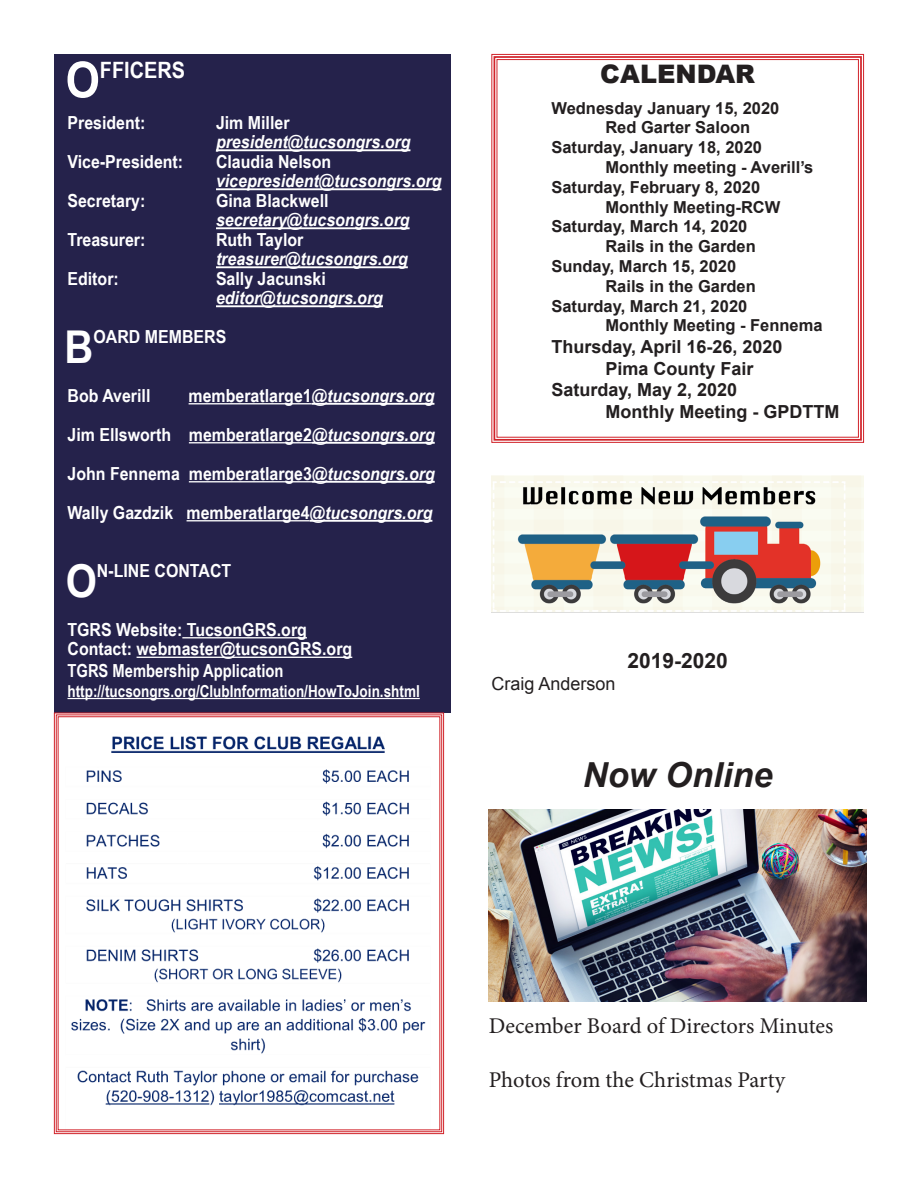
<style>
.page{position:relative;width:918px;height:1188px;background:#fff}
.page>*{position:absolute;margin:0;border:0;box-sizing:border-box;transform-origin:0 0}
.t1{font:700 45.3px "Arial Narrow";color:#fff;scale:1.08 1}
.t2{font:italic 700 34.5px "Arial";color:#231f20}
.t3{font:900 25.5px "Arial";color:#231f20}
.t4{font:22.5px "Minion Pro";letter-spacing:-.005em;color:#231f20}
.t5{font:700 22.5px "Arial Narrow";color:#fff;scale:1.08 1}
.t6{font:700 21px "Arial";color:#231f20}
.t7{font:700 18px "Arial Narrow";color:#fff;scale:1.08 1}
.t8{font:italic 700 18px "Arial Narrow";color:#fff;scale:1.08 1}
.t9{font:700 18px "Arial";color:#231f20}
.t10{font:700 18px "Arial Narrow";color:#fff}
.t11{font:18px "Arial";color:#231f20}
.t12{font:700 16.5px "Arial";color:#231f20}
.t13{font:700 16.5px "Arial Narrow";color:#fff}
.s1{font-size:49.8px}
.s2{font-style:italic}
</style>
<div class="page">
<div style="left:54px;top:54px;width:396px;height:659px;background:#25224b"></div>
<hr style="left:216px;top:149px;width:194px;height:2px;background:#fff">
<hr style="left:216px;top:188px;width:225px;height:2px;background:#fff">
<hr style="left:216px;top:227px;width:194px;height:2px;background:#fff">
<hr style="left:216px;top:266px;width:192px;height:2px;background:#fff">
<hr style="left:216px;top:305px;width:167px;height:2px;background:#fff">
<hr style="left:189px;top:403px;width:123px;height:1px;background:#fff">
<hr style="left:312px;top:403px;width:122px;height:2px;background:#fff">
<hr style="left:189px;top:442px;width:123px;height:1px;background:#fff">
<hr style="left:312px;top:442px;width:123px;height:2px;background:#fff">
<hr style="left:189px;top:481px;width:123px;height:1px;background:#fff">
<hr style="left:312px;top:481px;width:123px;height:2px;background:#fff">
<hr style="left:187px;top:520px;width:123px;height:1px;background:#fff">
<hr style="left:310px;top:520px;width:122px;height:2px;background:#fff">
<hr style="left:182px;top:637px;width:125px;height:1px;background:#fff">
<hr style="left:137px;top:657px;width:215px;height:1px;background:#fff">
<hr style="left:68px;top:698px;width:352px;height:1px;background:#fff">
<svg style="left:54px;top:712px;width:390px;height:422px"></svg>
<svg style="left:491px;top:54px;width:373px;height:389px"></svg>
<div style="left:494px;top:56px;width:368px;height:385px;border:2px solid #d1232a"></div>
<div style="left:497px;top:59px;width:362px;height:379px;border:1px solid #d1232a"></div>
<img style="left:491px;top:475px;width:373px;height:138px">
<img style="left:489px;top:809px;width:378px;height:192px">
<p class="t5" style="left:66px;top:53px;width:112px"><span class="s1">O</span>FFICERS</p>
<p class="t7" style="left:68px;top:109px;width:74px">President:</p>
<p class="t7" style="left:216px;top:109px;width:70px">Jim Miller</p>
<p class="t8" style="left:216px;top:128px;width:182px">president@tucsongrs.org</p>
<p class="t7" style="left:68px;top:148px;width:109px">Vice-President:</p>
<p class="t7" style="left:216px;top:148px;width:108px">Claudia Nelson</p>
<p class="t8" style="left:216px;top:167px;width:210px">vicepresident@tucsongrs.org</p>
<p class="t7" style="left:68px;top:187px;width:74px">Secretary:</p>
<p class="t7" style="left:216px;top:187px;width:106px">Gina Blackwell</p>
<p class="t8" style="left:216px;top:206px;width:181px">secretary@tucsongrs.org</p>
<p class="t7" style="left:68px;top:226px;width:74px">Treasurer:</p>
<p class="t7" style="left:216px;top:226px;width:82px">Ruth Taylor</p>
<p class="t8" style="left:216px;top:245px;width:179px">treasurer@tucsongrs.org</p>
<p class="t7" style="left:68px;top:265px;width:49px">Editor:</p>
<p class="t7" style="left:216px;top:265px;width:103px">Sally Jacunski</p>
<p class="t8" style="left:216px;top:284px;width:156px">editor@tucsongrs.org</p>
<p class="t1" style="left:65px;top:313px;width:28px">B</p>
<p class="t7" style="left:94px;top:323px;width:124px">OARD MEMBERS</p>
<p class="t7" style="left:68px;top:382px;width:78px">Bob Averill</p>
<p class="t7" style="left:189px;top:382px;width:229px">memberatlarge1<span class="s2">@tucsongrs.org</span></p>
<p class="t7" style="left:68px;top:421px;width:342px">Jim Ellsworth memberatlarge2<span class="s2">@tucsongrs.org</span></p>
<p class="t7" style="left:68px;top:460px;width:342px">John Fennema memberatlarge3<span class="s2">@tucsongrs.org</span></p>
<p class="t7" style="left:68px;top:499px;width:339px">Wally Gazdzik memberatlarge4<span class="s2">@tucsongrs.org</span></p>
<p class="t1" style="left:66px;top:547px;width:30px">O</p>
<p class="t7" style="left:97px;top:557px;width:126px">N-LINE CONTACT</p>
<p class="t7" style="left:68px;top:616px;width:223px">TGRS Website: TucsonGRS.org</p>
<p class="t7" style="left:68px;top:635px;width:265px">Contact: webmaster@tucsonGRS.org</p>
<p class="t10" style="left:68px;top:657px;width:217px">TGRS Membership Application</p>
<p class="t13" style="left:68px;top:678px;width:354px">http://tucsongrs.org/ClubInformation/HowToJoin.shtml</p>
<p class="t3" style="left:600px;top:55px;width:156px">CALENDAR</p>
<p class="t12" style="left:551px;top:97px;width:230px">Wednesday January 15, 2020</p>
<p class="t12" style="left:605px;top:117px;width:146px">Red Garter Saloon</p>
<p class="t12" style="left:551px;top:137px;width:212px">Saturday, January 18, 2020</p>
<p class="t12" style="left:605px;top:156px;width:210px">Monthly meeting - Averill’s</p>
<p class="t12" style="left:551px;top:176px;width:210px">Saturday, February 8, 2020</p>
<p class="t12" style="left:605px;top:196px;width:177px">Monthly Meeting-RCW</p>
<p class="t12" style="left:551px;top:216px;width:197px">Saturday, March 14, 2020</p>
<p class="t12" style="left:605px;top:236px;width:152px">Rails in the Garden</p>
<p class="t12" style="left:551px;top:255px;width:186px">Sunday, March 15, 2020</p>
<p class="t12" style="left:605px;top:275px;width:152px">Rails in the Garden</p>
<p class="t12" style="left:551px;top:295px;width:197px">Saturday, March 21, 2020</p>
<p class="t12" style="left:605px;top:315px;width:219px">Monthly Meeting - Fennema</p>
<p class="t9" style="left:551px;top:335px;width:233px">Thursday, April 16-26, 2020</p>
<p class="t9" style="left:605px;top:356px;width:150px">Pima County Fair</p>
<p class="t9" style="left:551px;top:378px;width:187px">Saturday, May 2, 2020</p>
<p class="t9" style="left:605px;top:400px;width:235px">Monthly Meeting - GPDTTM</p>
<p class="t11" style="left:491px;top:672px;width:126px">Craig Anderson</p>
<p class="t6" style="left:627px;top:647px;width:102px">2019-2020</p>
<p class="t2" style="left:583px;top:753px;width:191px">Now Online</p>
<p class="t4" style="left:489px;top:1010px;width:346px">December Board of Directors Minutes</p>
<p class="t4" style="left:489px;top:1064px;width:298px">Photos from the Christmas Party</p>
</div>
